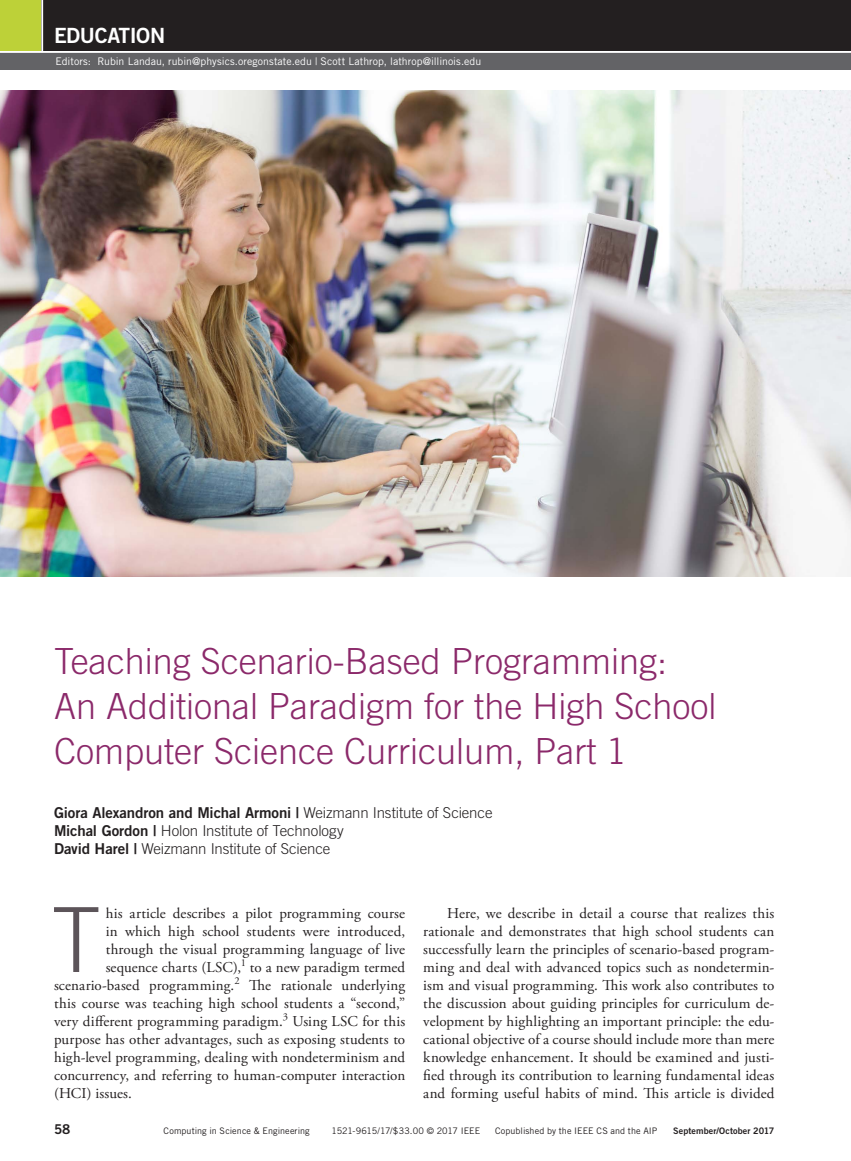
<style>
.page{position:relative;width:851px;height:1161px;background:#fff}
.page>*{position:absolute;margin:0;border:0;box-sizing:border-box;transform-origin:0 0}
.t1{font:300 89.85px "Trade Gothic LT Std";color:#5c5459}
.t2{font:300 36px/45px "Trade Gothic LT Std";color:#8b296a}
.t3{font:21px "Trade Gothic LT Std Bd 2";letter-spacing:-.025em;color:#fff}
.t4{font:15px/18px "Adobe Garamond Pro";letter-spacing:.01em;color:#231f20;text-align:justify}
.t5{font:300 15px/18px "Trade Gothic LT Std";letter-spacing:-.005em;color:#231f20}
.t6{font:15px "Trade Gothic LT Std Bd 2";letter-spacing:-.01em;color:#231f20}
.t7{font:13.5px "Trade Gothic LT Std Bd 2";color:#231f20}
.t8{font:10.5px "Trade Gothic LT Std";color:#fff}
.t9{font:9px "Trade Gothic LT Std";letter-spacing:.005em;color:#231f20}
.t10{font:9px "Trade Gothic LT Std Bd 2";letter-spacing:.01em;color:#231f20}
.s1{font-family:"Trade Gothic LT Std";font-weight:300}
.s2{font-family:"Trade Gothic LT Std Bd 2";font-weight:400}
</style>
<div class="page">
<div style="left:0;top:0;width:42px;height:51px;background:#bdd138"></div>
<div style="left:42px;top:0;width:808px;height:51px;background:#231f20"></div>
<div style="left:0;top:52px;width:850px;height:18px;background:#636366"></div>
<img style="left:0;top:90px;width:850px;height:487px">
<hr style="left:42px;top:0;width:1px;height:51px;background:#fff">
<hr style="left:0;top:51px;width:850px;height:2px;background:#fff">
<h3 class="t3" style="left:54px;top:22px;width:144px">SECTION TITLE</h3>
<p class="t8" style="left:94px;top:55px;width:362px">Konrad Hinsen hinsen@cnrs-orleans.fr | Konstantin Läufer, laufer@cs.luc.edu</p>
<h3 class="t3" style="left:54px;top:22px;width:113px">EDUCATION</h3>
<p class="t8" style="left:56px;top:55px;width:427px">Editors: Rubin Landau, rubin@physics.oregonstate.edu | Scott Lathrop, lathrop@illinois.edu</p>
<h2 class="t2" style="left:54px;top:638px;width:664px">Teaching Scenario-Based Programming:<br>An Additional Paradigm for the High School<br>Computer Science Curriculum, Part 1</h2>
<p class="t6" style="left:54px;top:803px;width:440px">Giora Alexandron and Michal Armoni | <span class="s1">Weizmann Institute of Science</span></p>
<p class="t5" style="left:54px;top:821px;width:291px"><span class="s2">Michal Gordon |</span> Holon Institute of Technology<br><span class="s2">David Harel |</span> Weizmann Institute of Science</p>
<h1 class="t1" style="left:51px;top:887px;width:51px">T</h1>
<p class="t4" style="left:106px;top:905px;width:301px">his article describes a pilot programming course</p>
<p class="t4" style="left:106px;top:923px;width:301px">in which high school students were introduced,</p>
<p class="t4" style="left:106px;top:941px;width:301px">through the visual programming language of live</p>
<p class="t4" style="left:106px;top:959px;width:301px">sequence charts (LSC),<sup>1</sup> to a new paradigm termed</p>
<p class="t4" style="left:54px;top:977px;width:352px">scenario-based programming.<sup>2</sup> The rationale underlying</p>
<p class="t4" style="left:54px;top:995px;width:353px">this course was teaching high school students a “second,”</p>
<p class="t4" style="left:54px;top:1013px;width:353px">very different programming paradigm.<sup>3</sup> Using LSC for this</p>
<p class="t4" style="left:54px;top:1031px;width:352px">purpose has other advantages, such as exposing students to</p>
<p class="t4" style="left:54px;top:1049px;width:352px">high-level programming, dealing with nondeterminism and</p>
<p class="t4" style="left:54px;top:1067px;width:353px">concurrency, and referring to human-computer interaction</p>
<p class="t4" style="left:54px;top:1085px;width:79px">(HCI) issues.</p>
<p class="t4" style="left:423px;top:905px;width:353px;text-indent:24px">Here, we describe in detail a course that realizes this rationale and demonstrates that high school students can successfully learn the principles of scenario-based program&shy;ming and deal with advanced topics such as nondetermin&shy;ism and visual programming. This work also contributes to the discussion about guiding principles for curriculum de&shy;velopment by highlighting an important principle: the edu&shy;cational objective of a course should include more than mere knowledge enhancement. It should be examined and justi&shy;fied through its contribution to learning fundamental ideas and forming useful habits of mind. This article is divided</p>
<p class="t7" style="left:54px;top:1121px;width:18px">58</p>
<p class="t9" style="left:164px;top:1125px;width:148px">Computing in Science &amp; Engineering</p>
<p class="t9" style="left:331px;top:1125px;width:150px">1521-9615/17/$33.00 © 2017 IEEE</p>
<p class="t9" style="left:495px;top:1125px;width:164px">Copublished by the IEEE CS and the AIP</p>
<p class="t10" style="left:673px;top:1125px;width:103px">September/October 2017</p>
</div>
